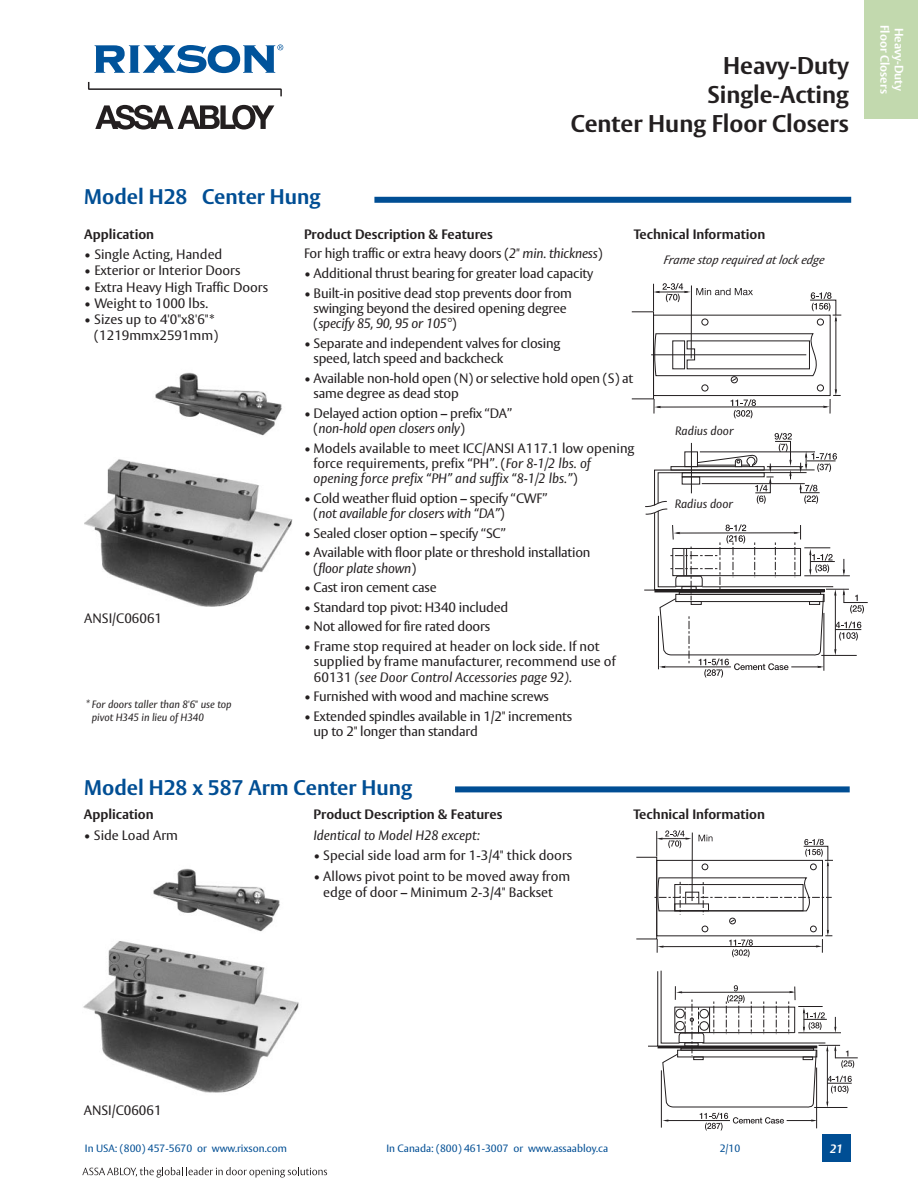
<style>
.page{position:relative;width:918px;height:1188px;background:#fff}
.page>*{position:absolute;margin:0;border:0;box-sizing:border-box;transform-origin:0 0}
.t1{font:700 24px/28.8px "Vesta";color:#231f20;text-align:right}
.t2{font:700 21px "Vesta";color:#004e94}
.t3{font:13.5px/15.3px "Vesta";letter-spacing:-.015em;color:#231f20}
.t4{font:700 13.5px/20.5px "Vesta";color:#231f20}
.t5{font:italic 12px "Vesta";color:#231f20}
.t6{font:700 12px "Vesta";color:#fff}
.t7{font:italic 700 12px "Vesta";color:#fff}
.t8{font:10.5px "Vesta";color:#004e94}
.t9{font:italic 10.5px/12.6px "Vesta";color:#231f20}
.s1{font-weight:700}
.s2{font-style:italic}
.s3{font-weight:400;font-style:italic}
</style>
<div class="page">
<img style="left:85px;top:459px;width:208px;height:148px">
<img style="left:155px;top:372px;width:127px;height:64px">
<svg style="left:656px;top:830px;width:36px;height:26px"></svg>
<hr style="left:692px;top:833px;width:1px;height:68px;background:#231f20">
<hr style="left:828px;top:863px;width:1px;height:70px;background:#231f20">
<svg style="left:803px;top:839px;width:30px;height:28px"></svg>
<div style="left:810px;top:864px;width:7px;height:6px;border:1px solid #231f20;border-radius:50%"></div>
<svg style="left:702px;top:864px;width:6px;height:6px"></svg>
<div style="left:656px;top:860px;width:167px;height:76px;border:1px solid #231f20"></div>
<svg style="left:655px;top:877px;width:177px;height:80px"></svg>
<div style="left:674px;top:904px;width:35px;height:7px;border:1px solid #231f20"></div>
<svg style="left:648px;top:970px;width:210px;height:161px"></svg>
<svg style="left:699px;top:835px;width:14px;height:6px"></svg>
<svg style="left:88px;top:82px;width:194px;height:14px"></svg>
<svg style="left:95px;top:105px;width:179px;height:25px"></svg>
<svg style="left:95px;top:44px;width:188px;height:29px"></svg>
<div style="left:822px;top:1134px;width:28px;height:28px;background:#004e94"></div>
<div style="left:455px;top:786px;width:395px;height:6px;background:#004e94"></div>
<div style="left:374px;top:197px;width:477px;height:6px;background:#004e94"></div>
<hr style="left:651px;top:355px;width:155px;height:1px;background:#231f20">
<hr style="left:691px;top:285px;width:1px;height:73px;background:#231f20">
<hr style="left:836px;top:318px;width:1px;height:75px;background:#231f20">
<svg style="left:810px;top:292px;width:31px;height:30px"></svg>
<svg style="left:655px;top:333px;width:162px;height:49px"></svg>
<div style="left:731px;top:376px;width:7px;height:7px;border:1px solid #231f20;border-radius:50%"></div>
<div style="left:817px;top:384px;width:7px;height:7px;border:1px solid #231f20;border-radius:50%"></div>
<div style="left:701px;top:384px;width:7px;height:7px;border:1px solid #231f20;border-radius:50%"></div>
<div style="left:817px;top:319px;width:7px;height:7px;border:1px solid #231f20;border-radius:50%"></div>
<div style="left:701px;top:319px;width:7px;height:7px;border:1px solid #231f20;border-radius:50%"></div>
<div style="left:653px;top:315px;width:178px;height:81px;border:1px solid #231f20"></div>
<hr style="left:657px;top:407px;width:170px;height:1px;background:#231f20">
<svg style="left:731px;top:399px;width:25px;height:19px"></svg>
<svg style="left:654px;top:399px;width:7px;height:15px"></svg>
<svg style="left:644px;top:433px;width:224px;height:245px"></svg>
<svg style="left:823px;top:389px;width:18px;height:25px"></svg>
<svg style="left:653px;top:283px;width:100px;height:28px"></svg>
<img style="left:83px;top:941px;width:216px;height:152px">
<img style="left:153px;top:868px;width:127px;height:64px">
<svg style="left:82px;top:1167px;width:245px;height:11px"></svg>
<div style="left:864px;top:0;width:54px;height:119px;background:#c2d9ae"></div>
<p class="t1" style="left:571px;top:53px;width:280px">Heavy-Duty<br>Single-Acting<br>Center Hung Floor Closers</p>
<p class="t2" style="left:84px;top:187px;width:238px">Model H28 Center Hung</p>
<p class="t4" style="left:84px;top:225px;width:71px">Application</p>
<p class="t3" style="left:84px;top:248px;width:140px">• Single Acting, Handed</p>
<p class="t3" style="left:84px;top:264px;width:158px">• Exterior or Interior Doors</p>
<p class="t3" style="left:84px;top:280px;width:185px">• Extra Heavy High Traffic Doors</p>
<p class="t3" style="left:84px;top:297px;width:125px">• Weight to 1000 lbs.</p>
<p class="t3" style="left:84px;top:312px;width:136px;line-height:16.2px;text-align:right">• Sizes up to 4'0"x8'6"* (1219mmx2591mm)</p>
<p class="t3" style="left:304px;top:225px;width:300px;line-height:19.6px"><span class="s1">Product Description &amp; Features<br></span>For high traffic or extra heavy doors (<span class="s2">2" min. thickness</span>)</p>
<p class="t3" style="left:304px;top:267px;width:291px">• Additional thrust bearing for greater load capacity</p>
<p class="t3" style="left:314px;top:286px;width:260px;text-indent:-10px">• Built-in positive dead stop prevents door from swinging beyond the desired opening degree (<span class="s2">specify 85, 90, 95 or 105°</span>)</p>
<p class="t3" style="left:314px;top:336px;width:248px;text-indent:-10px">• Separate and independent valves for closing speed, latch speed and backcheck</p>
<p class="t3" style="left:314px;top:371px;width:321px;text-indent:-10px">• Available non-hold open (N) or selective hold open (S) at same degree as dead stop</p>
<p class="t3" style="left:314px;top:406px;width:200px;text-indent:-10px">• Delayed action option <span class="s1">–</span> prefix “DA” (<span class="s2">non-hold open closers only</span>)</p>
<p class="t3" style="left:314px;top:441px;width:323px;text-indent:-10px">• Models available to meet ICC/ANSI A117.1 low opening force requirements, prefix “PH”. (<span class="s2">For 8-1/2 lbs. of opening force prefix “PH” and suffix “8-1/2 lbs.”</span>)</p>
<p class="t3" style="left:314px;top:491px;width:235px;text-indent:-10px">• Cold weather fluid option <span class="s1">–</span> specify “CWF” (<span class="s2">not available for closers with “DA”</span>)</p>
<p class="t3" style="left:304px;top:526px;width:203px">• Sealed closer option <span class="s1">–</span> specify “SC”</p>
<p class="t3" style="left:314px;top:546px;width:278px;text-indent:-10px">• Available with floor plate or threshold installation (<span class="s2">floor plate shown</span>)</p>
<p class="t3" style="left:304px;top:581px;width:134px">• Cast iron cement case</p>
<p class="t3" style="left:304px;top:601px;width:206px">• Standard top pivot: H340 included</p>
<p class="t3" style="left:304px;top:620px;width:188px">• Not allowed for fire rated doors</p>
<p class="t3" style="left:314px;top:640px;width:303px;text-indent:-10px">• Frame stop required at header on lock side. If not supplied by frame manufacturer, recommend use of<br>60131 <span class="s2">(see Door Control Accessories page 92).</span></p>
<p class="t3" style="left:304px;top:690px;width:247px">• Furnished with wood and machine screws</p>
<p class="t3" style="left:314px;top:710px;width:260px;text-indent:-10px">• Extended spindles available in 1/2" increments up to 2" longer than standard</p>
<p class="t4" style="left:634px;top:225px;width:133px">Technical Information</p>
<p class="t5" style="left:663px;top:255px;width:165px">Frame stop required at lock edge</p>
<p class="t5" style="left:675px;top:425px;width:60px">Radius door</p>
<p class="t5" style="left:675px;top:498px;width:60px">Radius door</p>
<p class="t3" style="left:84px;top:612px;width:79px">ANSI/C06061</p>
<p class="t9" style="left:92px;top:699px;width:141px;text-indent:-6px">* For doors taller than 8'6" use top pivot H345 in lieu of H340</p>
<p class="t2" style="left:84px;top:779px;width:329px">Model H28 x 587 Arm Center Hung</p>
<p class="t4" style="left:84px;top:805px;width:71px">Application</p>
<p class="t3" style="left:84px;top:828px;width:96px">• Side Load Arm</p>
<p class="t4" style="left:314px;top:805px;width:190px">Product Description &amp; Features<br><span class="s3">Identical to Model H28 except:</span></p>
<p class="t3" style="left:314px;top:849px;width:260px">• Special side load arm for 1-3/4" thick doors</p>
<p class="t3" style="left:314px;top:869px;width:258px;line-height:16.2px;text-align:center">• Allows pivot point to be moved away from edge of door <span class="s1">–</span> Minimum 2-3/4" Backset</p>
<p class="t4" style="left:633px;top:805px;width:133px">Technical Information</p>
<p class="t6" style="left:890px;top:25px;width:70px;rotate:90deg">Floor Closers</p>
<p class="t6" style="left:904px;top:28px;width:64px;rotate:90deg">Heavy-Duty</p>
<p class="t3" style="left:84px;top:1104px;width:79px">ANSI/C06061</p>
<p class="t8" style="left:85px;top:1144px;width:204px">In USA: (800) 457-5670 or www.rixson.com</p>
<p class="t8" style="left:386px;top:1144px;width:223px">In Canada: (800) 461-3007 or www.assaabloy.ca</p>
<p class="t8" style="left:720px;top:1144px;width:22px">2/10</p>
<p class="t7" style="left:830px;top:1143px;width:14px">21</p>
</div>
